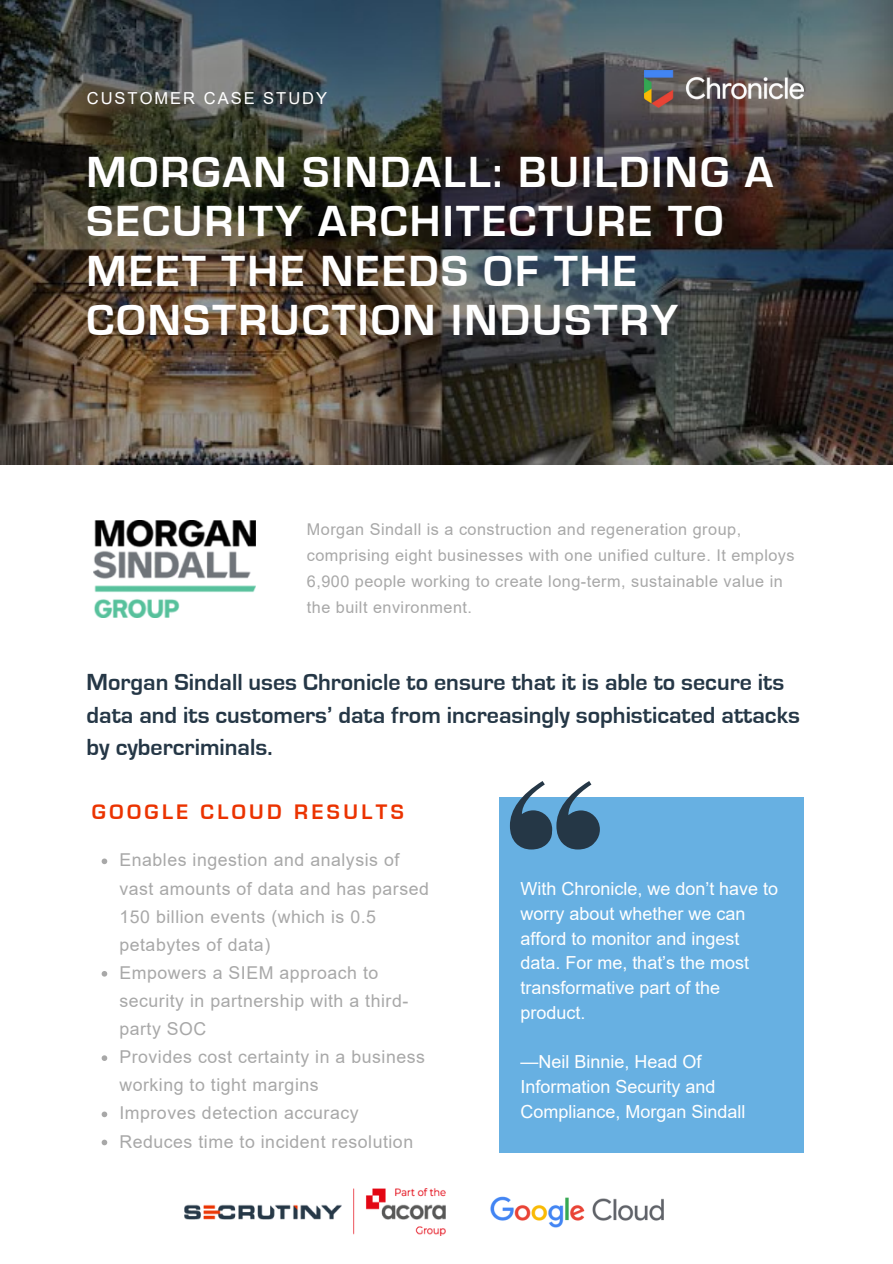
<style>
.page{position:relative;width:893px;height:1264px;background:#fff}
.page>*{position:absolute;margin:0;border:0;box-sizing:border-box;transform-origin:0 0}
.t1{font:700 44.85px/49.5px "Eurostile";letter-spacing:.05em;color:#fff}
.t2{font:700 24px/32.5px "Eurostile";color:#253746}
.t3{font:700 21.75px "Eurostile";letter-spacing:.16em;color:#eb3300}
.t4{font:18px/24.8px "Arial";color:#fff}
.t5{font:17.7px/28px "Arial";letter-spacing:.03em;color:#a8a8a8}
.t6{font:16.5px "Arial";letter-spacing:.12em;color:#fff}
.t7{font:16.2px/25.8px "Arial";letter-spacing:.03em;color:#a8a8a8}
</style>
<div class="page">
<img style="left:0;top:0;width:892px;height:464px">
<img style="left:93px;top:520px;width:162px;height:97px">
<div style="left:499px;top:796px;width:304px;height:356px;background:#67b0e2"></div>
<svg style="left:510px;top:781px;width:90px;height:68px"></svg>
<img style="left:644px;top:71px;width:159px;height:37px">
<img style="left:490px;top:1196px;width:174px;height:32px">
<img style="left:185px;top:1188px;width:261px;height:46px">
<svg style="left:102px;top:858px;width:5px;height:6px"></svg>
<svg style="left:102px;top:971px;width:5px;height:5px"></svg>
<svg style="left:102px;top:1055px;width:5px;height:5px"></svg>
<svg style="left:102px;top:1111px;width:5px;height:6px"></svg>
<svg style="left:102px;top:1139px;width:5px;height:6px"></svg>
<p class="t6" style="left:87px;top:89px;width:242px">CUSTOMER CASE STUDY</p>
<h1 class="t1" style="left:87px;top:149px;width:688px">MORGAN SINDALL: BUILDING A<br>SECURITY ARCHITECTURE TO<br>MEET THE NEEDS OF THE<br>CONSTRUCTION INDUSTRY</h1>
<p class="t7" style="left:307px;top:516px;width:489px">Morgan Sindall is a construction and regeneration group, comprising eight businesses with one unified culture. It employs 6,900 people working to create long-term, sustainable value in the built environment.</p>
<h2 class="t2" style="left:87px;top:666px;width:715px">Morgan Sindall uses Chronicle to ensure that it is able to secure its data and its customers’ data from increasingly sophisticated attacks by cybercriminals.</h2>
<p class="t3" style="left:92px;top:801px;width:313px">GOOGLE CLOUD RESULTS</p>
<p class="t5" style="left:119px;top:846px;width:311px">Enables ingestion and analysis of vast amounts of data and has parsed<br>150 billion events (which is 0.5 petabytes of data)<br>Empowers a SIEM approach to security in partnership with a third&shy;party SOC<br>Provides cost certainty in a business working to tight margins<br>Improves detection accuracy<br>Reduces time to incident resolution</p>
<p class="t4" style="left:520px;top:876px;width:259px">With Chronicle, we don’t have to worry about whether we can afford to monitor and ingest data. For me, that’s the most transformative part of the product.</p>
<p class="t4" style="left:520px;top:1049px;width:226px">—Neil Binnie, Head Of<br>Information Security and<br>Compliance, Morgan Sindall</p>
</div>
